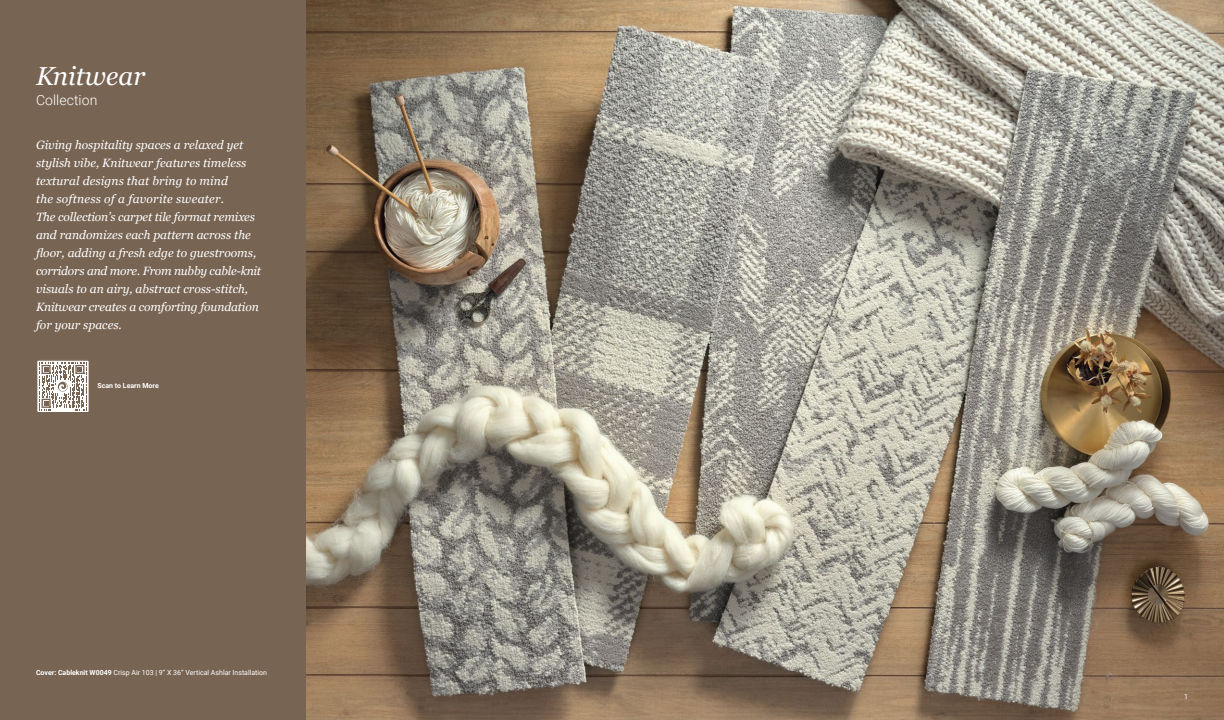
<style>
.page{position:relative;width:1224px;height:720px;background:#fff}
.page>*{position:absolute;margin:0;border:0;box-sizing:border-box;transform-origin:0 0}
.t1{font:italic 26px "Georgia";color:#fff}
.t2{font:300 14px "Roboto";letter-spacing:.005em;color:#fff}
.t3{font:italic 12px/18px "Georgia";color:#fff}
.t4{font:7px "Roboto";color:#fff}
.t5{font:700 7px "Roboto";color:#fff}
.s1{font-weight:700}
</style>
<div class="page">
<img style="left:306px;top:0;width:918px;height:720px">
<div style="left:0;top:0;width:306px;height:720px;background:#776453"></div>
<svg style="left:37px;top:360px;width:52px;height:52px"></svg>
<h1 class="t1" style="left:36px;top:57px;width:111px">Knitwear</h1>
<p class="t2" style="left:36px;top:90px;width:63px">Collection</p>
<p class="t3" style="left:36px;top:135px;width:227px">Giving hospitality spaces a relaxed yet stylish vibe, Knitwear features timeless textural designs that bring to mind<br>the softness of a favorite sweater.<br>The collection’s carpet tile format remixes and randomizes each pattern across the floor, adding a fresh edge to guestrooms, corridors and more. From nubby cable-knit visuals to an airy, abstract cross-stitch, Knitwear creates a comforting foundation for your spaces.</p>
<p class="t5" style="left:98px;top:381px;width:63px">Scan to Learn More</p>
<p class="t4" style="left:36px;top:668px;width:233px"><span class="s1">Cover: Cableknit W0049</span> Crisp Air 103 | 9” X 36” Vertical Ashlar Installation</p>
<p class="t4" style="left:1184px;top:692px;width:5px">1</p>
</div>
